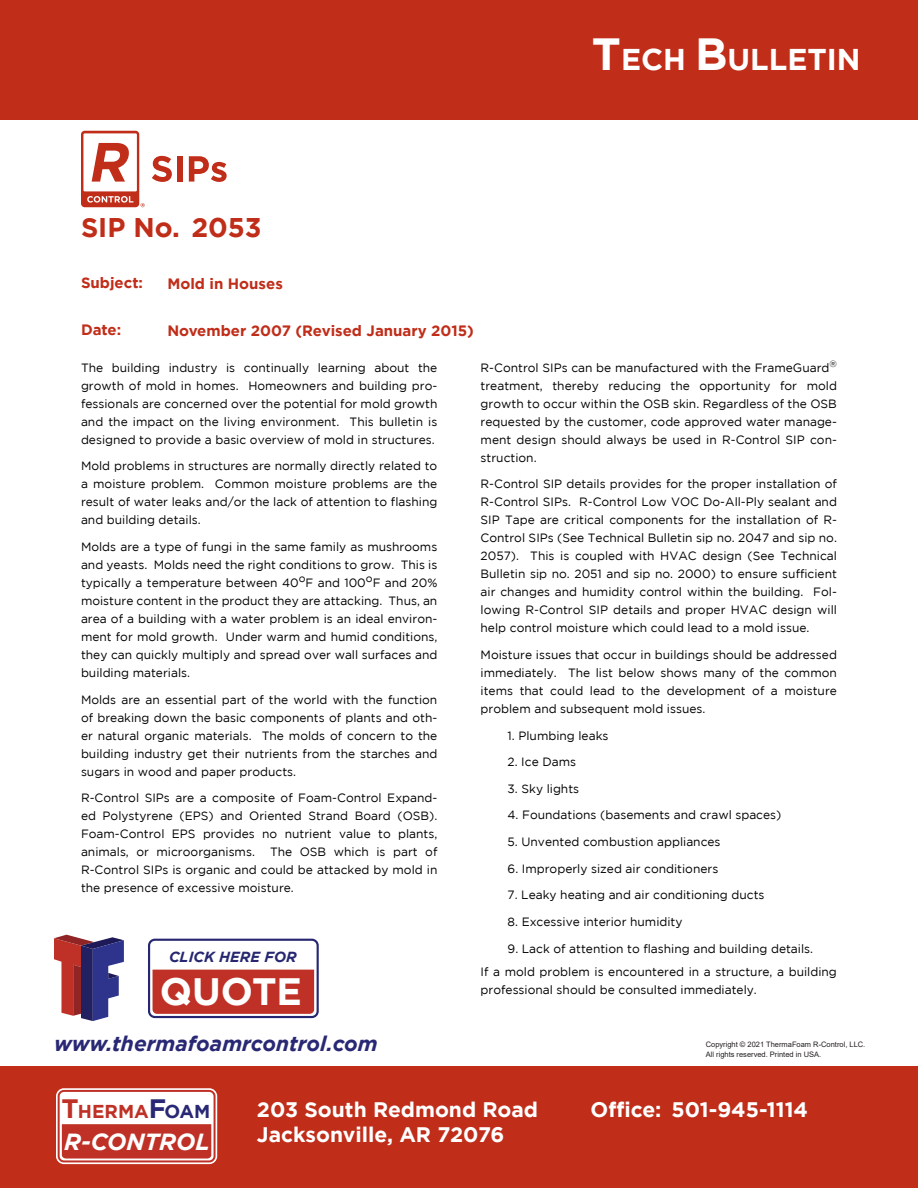
<style>
.page{position:relative;width:918px;height:1188px;background:#fff}
.page>*{position:absolute;margin:0;border:0;box-sizing:border-box;transform-origin:0 0}
.t1{font:700 38.1px "Gotham";color:#fff}
.t2{font:700 30px "Gotham";color:#fff}
.Body_Copy{font:700 27px "Gotham";color:#c02d19}
.t3{font:italic 700 23.25px "Gotham";color:#fff}
.t4{font:700 21px/25.2px "Gotham";color:#fff}
.Body_Subhead{font:italic 700 21px "Gotham";color:#292875}
.t5{font:700 18.6px "Gotham";color:#bf3126}
.Technical_Bulletin_H{font:700 15px "Gotham";color:#c02d19}
.Body_Copy_Justified{font:700 15px "Gotham";color:#c02d19}
.t6{font:italic 700 14.55px "Gotham";color:#262770}
.Technical_Bulletin_B{font:12px/18px "Gotham";color:#000;text-align:justify}
.Technical_Bulletin_F{font:7.5px/10.5px "Arial";color:#231f20}
.s1{font-size:45px}
.s2{font-size:26.55px}
.s3{font-size:26.55px;color:#292875}
.s4{color:#292875}
</style>
<div class="page">
<div style="left:0;top:0;width:918px;height:120px;background:#c02d19"></div>
<div style="left:81px;top:131px;width:58px;height:76px;background:#c02d19;border-radius:4px"></div>
<div style="left:83px;top:133px;width:54px;height:58px;background:#fff"></div>
<svg style="left:87px;top:196px;width:46px;height:7px"></svg>
<svg style="left:92px;top:143px;width:37px;height:39px"></svg>
<svg style="left:141px;top:203px;width:4px;height:4px"></svg>
<svg style="left:152px;top:156px;width:20px;height:26px"></svg>
<div style="left:177px;top:156px;width:6px;height:26px;background:#c02d19"></div>
<svg style="left:189px;top:156px;width:38px;height:26px"></svg>
<div style="left:0;top:1066px;width:918px;height:122px;background:#c02d19"></div>
<svg style="left:148px;top:938px;width:171px;height:81px"></svg>
<svg style="left:54px;top:935px;width:70px;height:86px"></svg>
<div style="left:56px;top:1088px;width:161px;height:76px;border:5px solid #fff;border-radius:5px"></div>
<div style="left:59px;top:1091px;width:156px;height:70px;background:#fff;border-radius:5px"></div>
<div style="left:58px;top:1090px;width:158px;height:72px;border:2px solid #bf3126;border-radius:5px"></div>
<div style="left:62px;top:1124px;width:149px;height:35px;background:#bf3126"></div>
<p class="t2" style="left:592px;top:42px;width:270px"><span class="s1">T</span>ECH <span class="s1">B</span>ULLETIN</p>
<p class="Body_Copy" style="left:81px;top:212px;width:182px">SIP No. 2053</p>
<p class="Body_Copy_Justified" style="left:81px;top:274px;width:64px">Subject:</p>
<p class="Body_Copy_Justified" style="left:81px;top:321px;width:42px">Date:</p>
<p class="Technical_Bulletin_H" style="left:167px;top:275px;width:117px">Mold in Houses</p>
<p class="Technical_Bulletin_H" style="left:167px;top:322px;width:308px">November 2007 (Revised January 2015)</p>
<p class="Technical_Bulletin_B" style="left:81px;top:358px;width:358px">The building industry is continually learning about the growth of mold in homes. Homeowners and building pro&shy;fessionals are concerned over the potential for mold growth and the impact on the living environment. This bulletin is designed to provide a basic overview of mold in structures.</p>
<p class="Technical_Bulletin_B" style="left:81px;top:457px;width:358px">Mold problems in structures are normally directly related to a moisture problem. Common moisture problems are the result of water leaks and/or the lack of attention to flashing and building details.</p>
<p class="Technical_Bulletin_B" style="left:81px;top:537px;width:358px">Molds are a type of fungi in the same family as mushrooms and yeasts. Molds need the right conditions to grow. This is typically a temperature between 40<sup>o</sup>F and 100<sup>o</sup>F and 20% moisture content in the product they are attacking. Thus, an area of a building with a water problem is an ideal environ&shy;ment for mold growth. Under warm and humid conditions, they can quickly multiply and spread over wall surfaces and building materials.</p>
<p class="Technical_Bulletin_B" style="left:81px;top:690px;width:358px">Molds are an essential part of the world with the function of breaking down the basic components of plants and oth&shy;er natural organic materials. The molds of concern to the building industry get their nutrients from the starches and sugars in wood and paper products.</p>
<p class="Technical_Bulletin_B" style="left:81px;top:789px;width:358px">R-Control SIPs are a composite of Foam-Control Expand&shy;ed Polystyrene (EPS) and Oriented Strand Board (OSB).<br>Foam-Control EPS provides no nutrient value to plants, animals, or microorganisms.</p>
<p class="Technical_Bulletin_B" style="left:81px;top:843px;width:358px;text-indent:189px">The OSB which is part of R-Control SIPs is organic and could be attacked by mold in the presence of excessive moisture.</p>
<p class="t6" style="left:169px;top:949px;width:129px">CLICK HERE FOR</p>
<p class="t1" style="left:160px;top:970px;width:144px">QUOTE</p>
<p class="Technical_Bulletin_B" style="left:481px;top:358px;width:358px">R-Control SIPs can be manufactured with the FrameGuard<sup>® </sup>treatment, thereby reducing the opportunity for mold growth to occur within the OSB skin. Regardless of the OSB requested by the customer, code approved water manage&shy;ment design should always be used in R-Control SIP con&shy;struction.</p>
<p class="Technical_Bulletin_B" style="left:481px;top:475px;width:358px">R-Control SIP details provides for the proper installation of R-Control SIPs. R-Control Low VOC Do-All-Ply sealant and SIP Tape are critical components for the installation of R-Control SIPs (See Technical Bulletin sip no. 2047 and sip no.<br>2057). This is coupled with HVAC design (See Technical Bulletin sip no. 2051 and sip no. 2000) to ensure sufficient air changes and humidity control within the building. Fol&shy;lowing R-Control SIP details and proper HVAC design will help control moisture which could lead to a mold issue.</p>
<p class="Technical_Bulletin_B" style="left:481px;top:645px;width:358px">Moisture issues that occur in buildings should be addressed immediately. The list below shows many of the common items that could lead to the development of a moisture problem and subsequent mold issues.</p>
<p class="Technical_Bulletin_B" style="left:508px;top:726px;width:102px">1. Plumbing leaks</p>
<p class="Technical_Bulletin_B" style="left:508px;top:753px;width:70px">2. Ice Dams</p>
<p class="Technical_Bulletin_B" style="left:508px;top:779px;width:73px">3. Sky lights</p>
<p class="Technical_Bulletin_B" style="left:508px;top:806px;width:275px">4. Foundations (basements and crawl spaces)</p>
<p class="Technical_Bulletin_B" style="left:508px;top:833px;width:215px">5. Unvented combustion appliances</p>
<p class="Technical_Bulletin_B" style="left:508px;top:859px;width:212px">6. Improperly sized air conditioners</p>
<p class="Technical_Bulletin_B" style="left:508px;top:886px;width:258px">7. Leaky heating and air conditioning ducts</p>
<p class="Technical_Bulletin_B" style="left:508px;top:913px;width:176px">8. Excessive interior humidity</p>
<p class="Technical_Bulletin_B" style="left:508px;top:939px;width:307px">9. Lack of attention to flashing and building details.</p>
<p class="Technical_Bulletin_B" style="left:481px;top:963px;width:358px">If a mold problem is encountered in a structure, a building professional should be consulted immediately.</p>
<p class="Body_Subhead" style="left:54px;top:1032px;width:325px">www.thermafoamrcontrol.com</p>
<p class="Technical_Bulletin_F" style="left:706px;top:1039px;width:161px">Copyright © 2021 ThermaFoam R-Control, LLC.<br>All rights reserved. Printed in USA.</p>
<p class="t5" style="left:61px;top:1101px;width:150px"><span class="s2">T</span>HERMA<span class="s3">F</span><span class="s4">OAM</span></p>
<p class="t4" style="left:591px;top:1096px;width:219px">Office: 501-945-1114</p>
<p class="t3" style="left:64px;top:1128px;width:147px">R-CONTROL</p>
<p class="t4" style="left:257px;top:1096px;width:283px">203 South Redmond Road<br>Jacksonville, AR 72076</p>
</div>
